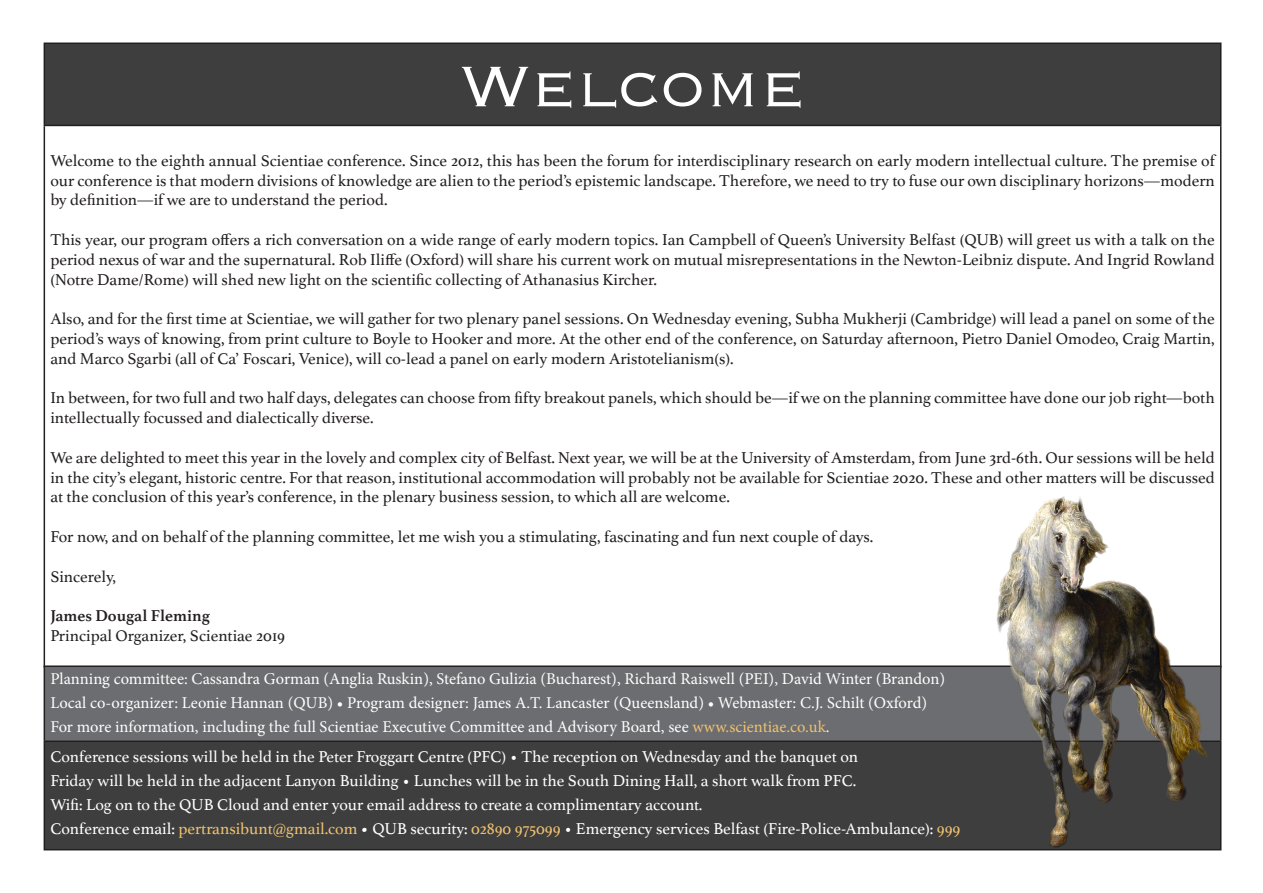
<style>
.page{position:relative;width:1263px;height:893px;background:#fff}
.page>*{position:absolute;margin:0;border:0;box-sizing:border-box;transform-origin:0 0}
.t1{font:300 75px "Copperplate";color:#fff}
.t2{font:16.5px/19.8px "Athelas";color:#231f20;text-align:justify}
.t3{font:16.5px "Athelas";color:#fff}
.t4{font:16.5px "Minion Pro";color:#fff}
.t5{font:700 16.5px "Athelas";color:#231f20}
.s1{color:#efc16e}
.s2{font-weight:700;font-style:italic}
</style>
<div class="page">
<div style="left:44px;top:43px;width:1177px;height:82px;background:#3e3e3f"></div>
<hr style="left:44px;top:43px;width:1177px;height:1px;background:#231f20">
<hr style="left:44px;top:44px;width:1px;height:81px;background:#231f20">
<hr style="left:1220px;top:44px;width:1px;height:81px;background:#231f20">
<hr style="left:44px;top:125px;width:1177px;height:1px;background:#231f20">
<hr style="left:44px;top:126px;width:1px;height:540px;background:#231f20">
<hr style="left:1220px;top:126px;width:1px;height:540px;background:#231f20">
<div style="left:44px;top:666px;width:1177px;height:75px;background:#6c6d70"></div>
<div style="left:44px;top:741px;width:1177px;height:109px;background:#3e3e3f"></div>
<hr style="left:44px;top:665px;width:1177px;height:2px;background:#231f20">
<hr style="left:44px;top:667px;width:1px;height:73px;background:#231f20">
<hr style="left:1220px;top:667px;width:1px;height:73px;background:#231f20">
<hr style="left:44px;top:740px;width:1177px;height:2px;background:#231f20">
<hr style="left:44px;top:742px;width:1px;height:107px;background:#231f20">
<hr style="left:1220px;top:742px;width:1px;height:107px;background:#231f20">
<hr style="left:44px;top:849px;width:1177px;height:1px;background:#231f20">
<img style="left:988px;top:496px;width:225px;height:352px">
<p class="t1" style="left:460px;top:37px;width:347px">Welcome</p>
<p class="t2" style="left:50px;top:150px;width:1166px">Welcome to the eighth annual Scientiae conference. Since 2012, this has been the forum for interdisciplinary research on early modern intellectual culture. The premise of our conference is that modern divisions of knowledge are alien to the period’s epistemic landscape. Therefore, we need to try to fuse our own disciplinary horizons—modern by definition—if we are to understand the period.</p>
<p class="t2" style="left:50px;top:229px;width:1166px">This year, our program offers a rich conversation on a wide range of early modern topics. Ian Campbell of Queen’s University Belfast (QUB) will greet us with a talk on the period nexus of war and the supernatural. Rob Iliffe (Oxford) will share his current work on mutual misrepresentations in the Newton-Leibniz dispute. And Ingrid Rowland (Notre Dame/Rome) will shed new light on the scientific collecting of Athanasius Kircher.</p>
<p class="t2" style="left:50px;top:308px;width:1166px">Also, and for the first time at Scientiae, we will gather for two plenary panel sessions. On Wednesday evening, Subha Mukherji (Cambridge) will lead a panel on some of the period’s ways of knowing, from print culture to Boyle to Hooker and more. At the other end of the conference, on Saturday afternoon, Pietro Daniel Omodeo, Craig Martin, and Marco Sgarbi (all of Ca’ Foscari, Venice), will co-lead a panel on early modern Aristotelianism(s).</p>
<p class="t2" style="left:50px;top:388px;width:1166px">In between, for two full and two half days, delegates can choose from fifty breakout panels, which should be—if we on the planning committee have done our job right—both intellectually focussed and dialectically diverse.</p>
<p class="t2" style="left:50px;top:447px;width:1166px">We are delighted to meet this year in the lovely and complex city of Belfast. Next year, we will be at the University of Amsterdam, from June 3rd-6th. Our sessions will be held in the city’s elegant, historic centre. For that reason, institutional accommodation will probably not be available for Scientiae 2020. These and other matters will be discussed at the conclusion of this year’s conference, in the plenary business session, to which all are welcome.</p>
<p class="t2" style="left:50px;top:526px;width:824px">For now, and on behalf of the planning committee, let me wish you a stimulating, fascinating and fun next couple of days.</p>
<p class="t2" style="left:50px;top:566px;width:67px">Sincerely,</p>
<p class="t5" style="left:50px;top:602px;width:161px">James Dougal Fleming</p>
<p class="t2" style="left:50px;top:625px;width:236px">Principal Organizer, Scientiae 2019</p>
<p class="t4" style="left:50px;top:668px;width:896px">Planning committee: Cassandra Gorman (Anglia Ruskin), Stefano Gulizia (Bucharest), Richard Raiswell (PEI), David Winter (Brandon)</p>
<p class="t4" style="left:50px;top:692px;width:878px">Local co-organizer: Leonie Hannan (QUB) • Program designer: James A.T. Lancaster (Queensland) • Webmaster: C.J. Schilt (Oxford)</p>
<p class="t4" style="left:50px;top:716px;width:781px">For more information, including the full Scientiae Executive Committee and Advisory Board, see <span class="s1">www.scientiae.co.uk</span>.</p>
<p class="t3" style="left:50px;top:743px;width:809px">Conference sessions will be held in the Peter Froggart Centre (PFC) • The reception on Wednesday and the banquet on</p>
<p class="t3" style="left:50px;top:767px;width:807px">Friday will be held in the adjacent Lanyon Building • Lunches will be in the South Dining Hall, a short walk from PFC.</p>
<p class="t3" style="left:50px;top:791px;width:654px">Wifi: Log on to the QUB Cloud and enter your email address to create a complimentary account.</p>
<p class="t3" style="left:50px;top:815px;width:912px">Conference email: <span class="s1">pertransibunt@gmail.com</span> <span class="s2">•</span> QUB security: <span class="s1">02890 975099</span> • Emergency services Belfast (Fire-Police-Ambulance): <span class="s1">999</span></p>
</div>
